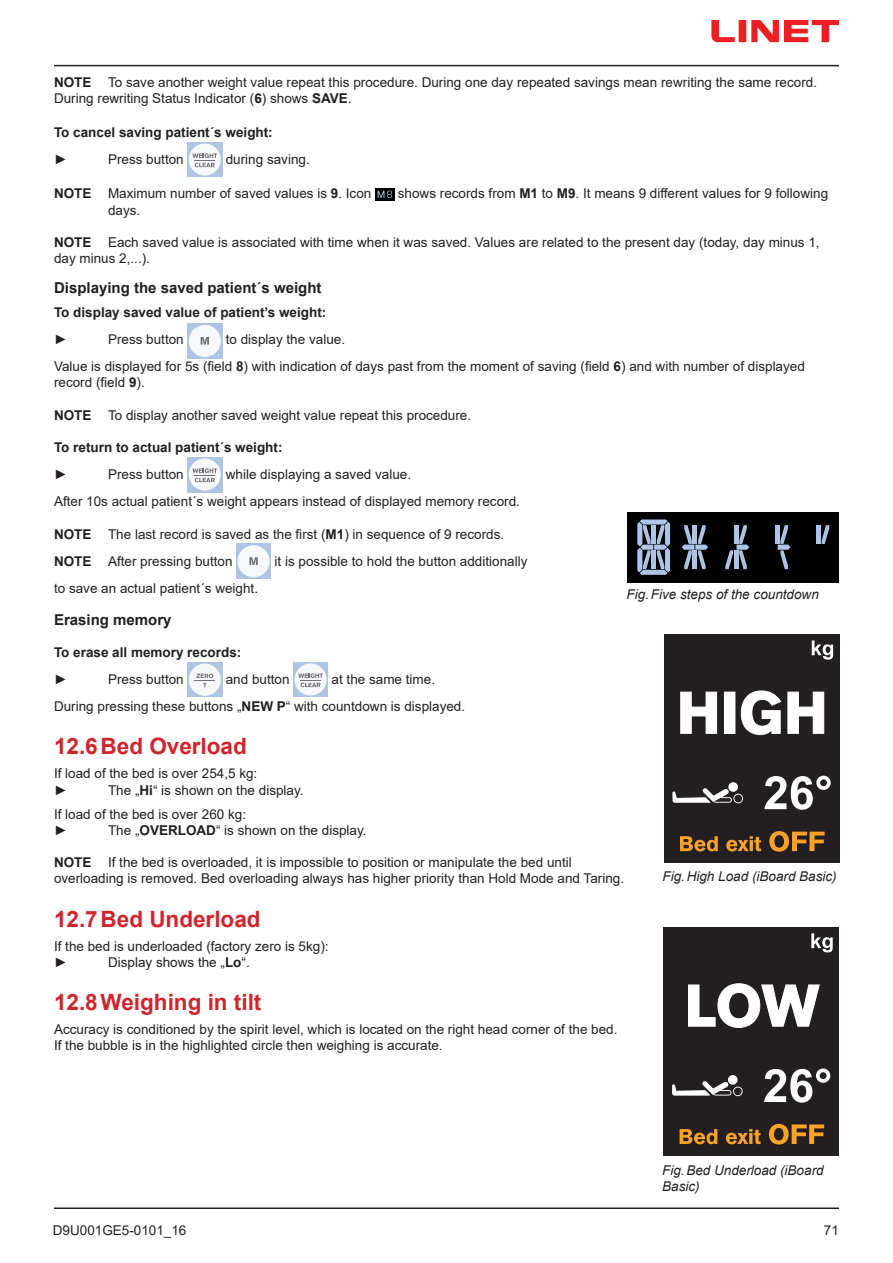
<style>
.page{position:relative;width:893px;height:1263px;background:#fff}
.page>*{position:absolute;margin:0;border:0;box-sizing:border-box;transform-origin:0 0}
.t1{font:700 22.5px "Arial";color:#d1232a}
.t2{font:700 15px "Arial";color:#231f20}
.t3{font:13.5px/16.2px "Arial";color:#231f20}
.t4{font:700 13.5px "Arial";color:#231f20}
.t5{font:italic 13.5px/16.2px "Arial";color:#231f20}
.s1{font-weight:700}
</style>
<div class="page">
<hr style="left:54px;top:65px;width:785px;height:1px;background:#231f20">
<hr style="left:54px;top:1207px;width:785px;height:2px;background:#231f20">
<svg style="left:711px;top:20px;width:128px;height:22px"></svg>
<svg style="left:188px;top:142px;width:34px;height:35px"></svg>
<div style="left:375px;top:188px;width:19px;height:13px;background:#000001"></div>
<svg style="left:377px;top:191px;width:15px;height:7px"></svg>
<svg style="left:188px;top:323px;width:34px;height:35px"></svg>
<svg style="left:188px;top:457px;width:34px;height:35px"></svg>
<svg style="left:236px;top:544px;width:35px;height:34px"></svg>
<div style="left:188px;top:662px;width:34px;height:35px;background:#adc4e5"></div>
<svg style="left:189px;top:663px;width:32px;height:33px"></svg>
<svg style="left:293px;top:662px;width:35px;height:35px"></svg>
<div style="left:627px;top:512px;width:211px;height:70px;background:#000001"></div>
<svg style="left:637px;top:519px;width:33px;height:56px"></svg>
<svg style="left:682px;top:525px;width:26px;height:44px"></svg>
<div style="left:692px;top:525px;width:5px;height:19px;background:#adc4e5"></div>
<svg style="left:725px;top:525px;width:24px;height:44px"></svg>
<hr style="left:734px;top:525px;width:4px;height:19px;background:#adc4e5">
<svg style="left:778px;top:525px;width:13px;height:44px"></svg>
<div style="left:775px;top:525px;width:5px;height:19px;background:#adc4e5"></div>
<svg style="left:822px;top:525px;width:7px;height:19px"></svg>
<div style="left:816px;top:525px;width:5px;height:19px;background:#adc4e5"></div>
<div style="left:664px;top:634px;width:175px;height:229px;background:#231f20"></div>
<svg style="left:812px;top:640px;width:21px;height:19px"></svg>
<svg style="left:680px;top:690px;width:144px;height:45px"></svg>
<svg style="left:680px;top:836px;width:38px;height:15px"></svg>
<svg style="left:726px;top:836px;width:35px;height:15px"></svg>
<svg style="left:769px;top:831px;width:56px;height:21px"></svg>
<svg style="left:764px;top:776px;width:67px;height:34px"></svg>
<svg style="left:672px;top:782px;width:71px;height:21px"></svg>
<div style="left:664px;top:927px;width:175px;height:229px;background:#231f20"></div>
<svg style="left:811px;top:933px;width:22px;height:19px"></svg>
<svg style="left:688px;top:983px;width:132px;height:45px"></svg>
<svg style="left:680px;top:1129px;width:37px;height:15px"></svg>
<svg style="left:726px;top:1129px;width:35px;height:15px"></svg>
<svg style="left:769px;top:1124px;width:55px;height:20px"></svg>
<svg style="left:764px;top:1068px;width:66px;height:34px"></svg>
<svg style="left:672px;top:1075px;width:71px;height:21px"></svg>
<p class="t3" style="left:54px;top:74px;width:765px"><span class="s1">NOTE</span> To save another weight value repeat this procedure. During one day repeated savings mean rewriting the same record.<br>During rewriting Status Indicator (<span class="s1">6</span>) shows <span class="s1">SAVE</span>.</p>
<p class="t4" style="left:54px;top:123px;width:220px">To cancel saving patient´s weight:</p>
<p class="t3" style="left:54px;top:151px;width:15px">►</p>
<p class="t3" style="left:108px;top:151px;width:77px">Press button</p>
<p class="t3" style="left:226px;top:151px;width:86px">during saving.</p>
<p class="t3" style="left:54px;top:185px;width:319px"><span class="s1">NOTE</span> Maximum number of saved values is <span class="s1">9</span>. Icon</p>
<p class="t3" style="left:398px;top:185px;width:432px">shows records from <span class="s1">M1</span> to <span class="s1">M9</span>. It means 9 different values for 9 following</p>
<p class="t3" style="left:108px;top:202px;width:34px">days.</p>
<p class="t3" style="left:54px;top:234px;width:767px"><span class="s1">NOTE</span> Each saved value is associated with time when it was saved. Values are related to the present day (today, day minus 1, day minus 2,...).</p>
<p class="t2" style="left:54px;top:277px;width:269px">Displaying the saved patient´s weight</p>
<p class="t4" style="left:54px;top:303px;width:274px">To display saved value of patient’s weight:</p>
<p class="t3" style="left:54px;top:331px;width:15px">►</p>
<p class="t3" style="left:108px;top:331px;width:77px">Press button</p>
<p class="t3" style="left:54px;top:326px;width:752px;line-height:27px;text-indent:172px">to display the value.<br>Value is displayed for 5s (field <span class="s1">8</span>) with indication of days past from the moment of saving (field <span class="s1">6</span>) and with number of displayed</p>
<p class="t3" style="left:54px;top:374px;width:92px">record (field <span class="s1">9</span>).</p>
<p class="t3" style="left:54px;top:407px;width:419px"><span class="s1">NOTE</span> To display another saved weight value repeat this procedure.</p>
<p class="t4" style="left:54px;top:438px;width:230px">To return to actual patient´s weight:</p>
<p class="t3" style="left:54px;top:466px;width:15px">►</p>
<p class="t3" style="left:108px;top:466px;width:77px">Press button</p>
<p class="t3" style="left:54px;top:461px;width:467px;line-height:27px;text-indent:172px">while displaying a saved value.<br>After 10s actual patient´s weight appears instead of displayed memory record.</p>
<p class="t3" style="left:54px;top:520px;width:452px;line-height:27px"><span class="s1">NOTE</span> The last record is saved as the first (<span class="s1">M1</span>) in sequence of 9 records.<br><span class="s1">NOTE</span> After pressing button</p>
<p class="t3" style="left:275px;top:553px;width:254px">it is possible to hold the button additionally</p>
<p class="t3" style="left:54px;top:580px;width:206px">to save an actual patient´s weight.</p>
<p class="t2" style="left:54px;top:609px;width:119px">Erasing memory</p>
<p class="t4" style="left:54px;top:643px;width:189px">To erase all memory records:</p>
<p class="t3" style="left:54px;top:671px;width:15px">►</p>
<p class="t3" style="left:108px;top:671px;width:77px">Press button</p>
<p class="t3" style="left:226px;top:671px;width:65px">and button</p>
<p class="t5" style="left:627px;top:587px;width:194px">Fig.Five steps of the countdown</p>
<p class="t3" style="left:54px;top:666px;width:413px;line-height:27px;text-indent:278px">at the same time.<br>During pressing these buttons „<span class="s1">NEW P</span>“ with countdown is displayed.</p>
<h1 class="t1" style="left:54px;top:731px;width:194px">12.6Bed Overload</h1>
<p class="t3" style="left:54px;top:765px;width:205px">If load of the bed is over 254,5 kg: ►</p>
<p class="t3" style="left:54px;top:778px;width:251px;line-height:24px;text-indent:54px">The „<span class="s1">Hi</span>“ is shown on the display.<br>If load of the bed is over 260 kg:</p>
<p class="t3" style="left:54px;top:822px;width:15px">►</p>
<p class="t3" style="left:108px;top:822px;width:260px">The „<span class="s1">OVERLOAD</span>“ is shown on the display.</p>
<p class="t3" style="left:54px;top:854px;width:572px"><span class="s1">NOTE</span> If the bed is overloaded, it is impossible to position or manipulate the bed until overloading is removed. Bed overloading always has higher priority than Hold Mode and Taring.</p>
<h1 class="t1" style="left:54px;top:903px;width:208px">12.7Bed Underload</h1>
<p class="t3" style="left:54px;top:938px;width:276px">If the bed is underloaded (factory zero is 5kg): ►</p>
<p class="t5" style="left:662px;top:868px;width:176px">Fig.High Load (iBoard Basic)</p>
<p class="t3" style="left:108px;top:954px;width:143px">Display shows the „<span class="s1">Lo</span>“.</p>
<h1 class="t1" style="left:54px;top:986px;width:209px">12.8Weighing in tilt</h1>
<p class="t3" style="left:54px;top:1021px;width:565px">Accuracy is conditioned by the spirit level, which is located on the right head corner of the bed.<br>If the bubble is in the highlighted circle then weighing is accurate.</p>
<p class="t5" style="left:662px;top:1162px;width:163px">Fig.Bed Underload (iBoard<br>Basic)</p>
<p class="t3" style="left:53px;top:1222px;width:135px">D9U001GE5-0101_16</p>
<p class="t3" style="left:824px;top:1222px;width:17px">71</p>
</div>
